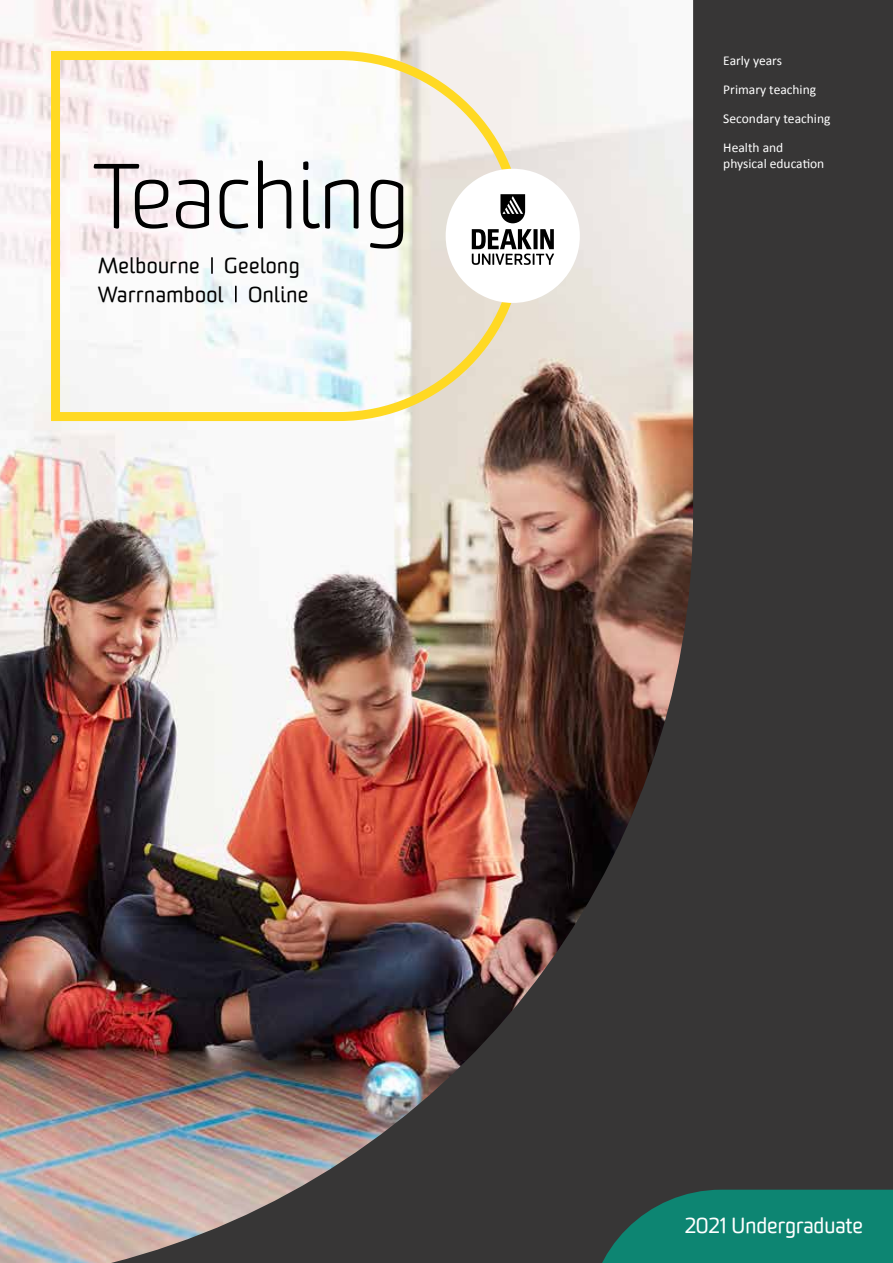
<style>
.page{position:relative;width:893px;height:1263px;background:#373636}
.page>*{position:absolute;margin:0;border:0;box-sizing:border-box;transform-origin:0 0}
.t1{font:300 88.5px "Worldly";color:#000}
.cover_campuses{font:21px/28.5px "Worldly";letter-spacing:.02em;color:#000}
.cover_year_ug_pg{font:21px "Worldly";color:#fff}
.cover_discipline_lis{font:13.5px/16.2px "Calibri";color:#fff}
</style>
<div class="page">
<img style="left:0;top:0;width:693px;height:1263px">
<svg style="left:47px;top:47px;width:481px;height:378px;background:#f4f0e3"></svg>
<svg style="left:211px;top:258px;width:2px;height:15px"></svg>
<svg style="left:235px;top:286px;width:2px;height:16px"></svg>
<svg style="left:588px;top:1190px;width:305px;height:73px"></svg>
<svg style="left:446px;top:169px;width:134px;height:134px;background:#dedddc"></svg>
<h1 class="t1" style="left:94px;top:144px;width:317px">Teaching</h1>
<p class="cover_campuses" style="left:98px;top:252px;width:212px">Melbourne Geelong<br>Warrnambool Online</p>
<p class="cover_discipline_lis" style="left:723px;top:53px;width:60px">Early years</p>
<p class="cover_discipline_lis" style="left:723px;top:82px;width:94px">Primary teaching</p>
<p class="cover_discipline_lis" style="left:723px;top:111px;width:109px">Secondary teaching</p>
<p class="cover_discipline_lis" style="left:723px;top:140px;width:103px">Health and physical education</p>
<p class="cover_year_ug_pg" style="left:685px;top:1213px;width:180px">2021 Undergraduate</p>
</div>
